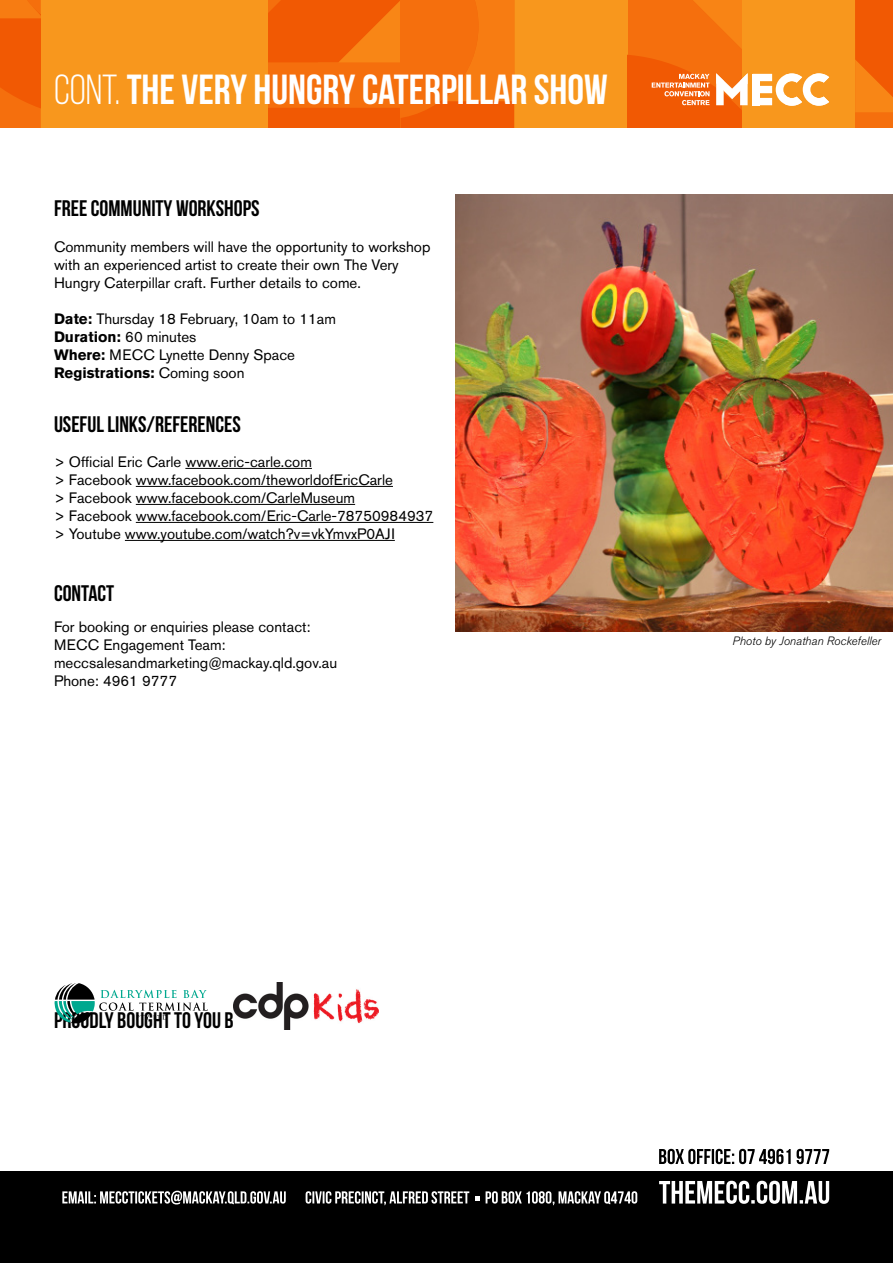
<style>
.page{position:relative;width:893px;height:1263px;background:#fff}
.page>*{position:absolute;margin:0;border:0;box-sizing:border-box;transform-origin:0 0}
.t1{font:700 42px "Bebas Neue";color:#fff}
.t2{font:700 22.5px "Bebas Neue";color:#000}
.t3{font:15px/18px "Akzidenz Grotesk BQ";color:#000}
.t4{font:italic 300 12px "Akzidenz Grotesk BQ";color:#000}
.s1{font-weight:400}
.s2{font-weight:700}
</style>
<div class="page">
<div style="left:0;top:1171px;width:893px;height:92px;background:#000"></div>
<svg style="left:659px;top:1181px;width:170px;height:23px"></svg>
<svg style="left:659px;top:1149px;width:170px;height:15px"></svg>
<svg style="left:62px;top:1191px;width:575px;height:14px"></svg>
<svg style="left:0;top:0;width:893px;height:128px;background:#f58114"></svg>
<svg style="left:628px;top:0;width:201px;height:128px;background:#f68626"></svg>
<hr style="left:185px;top:468px;width:127px;height:1px;background:#000">
<hr style="left:136px;top:486px;width:257px;height:1px;background:#000">
<hr style="left:136px;top:504px;width:219px;height:1px;background:#000">
<hr style="left:136px;top:522px;width:297px;height:1px;background:#000">
<hr style="left:125px;top:540px;width:270px;height:1px;background:#000">
<img style="left:455px;top:195px;width:438px;height:436px">
<svg style="left:54px;top:983px;width:154px;height:41px"></svg>
<img style="left:234px;top:983px;width:144px;height:46px">
<h1 class="t1" style="left:54px;top:66px;width:555px"><span class="s1">Cont.</span> THE VERY HUNGRY CATERPILLAR SHOW</h1>
<h2 class="t2" style="left:54px;top:196px;width:207px">FREE COMMUNITY WORKSHOPS</h2>
<p class="t3" style="left:54px;top:238px;width:378px">Community members will have the opportunity to workshop with an experienced artist to create their own The Very<br>Hungry Caterpillar craft. Further details to come.</p>
<p class="t3" style="left:54px;top:310px;width:283px"><span class="s2">Date:</span> Thursday 18 February, 10am to 11am<br><span class="s2">Duration:</span> 60 minutes<br><span class="s2">Where:</span> MECC Lynette Denny Space<br><span class="s2">Registrations:</span> Coming soon</p>
<h2 class="t2" style="left:54px;top:412px;width:188px">USEFUL LINKS/REFERENCES</h2>
<p class="t3" style="left:54px;top:453px;width:381px">&gt; Official Eric Carle www.eric-carle.com<br>&gt; Facebook www.facebook.com/theworldofEricCarle<br>&gt; Facebook www.facebook.com/CarleMuseum<br>&gt; Facebook www.facebook.com/Eric-Carle-78750984937 &gt; Youtube www.youtube.com/watch?v=vkYmvxP0AJI</p>
<h2 class="t2" style="left:54px;top:581px;width:62px">CONTACT</h2>
<p class="t3" style="left:54px;top:617px;width:285px">For booking or enquiries please contact:<br>MECC Engagement Team: meccsalesandmarketing@mackay.qld.gov.au<br>Phone: 4961 9777</p>
<p class="t4" style="left:732px;top:634px;width:150px">Photo by Jonathan Rockefeller</p>
<h2 class="t2" style="left:54px;top:1007px;width:193px">PROUDLY BOUGHT TO YOU BY:</h2>
</div>
